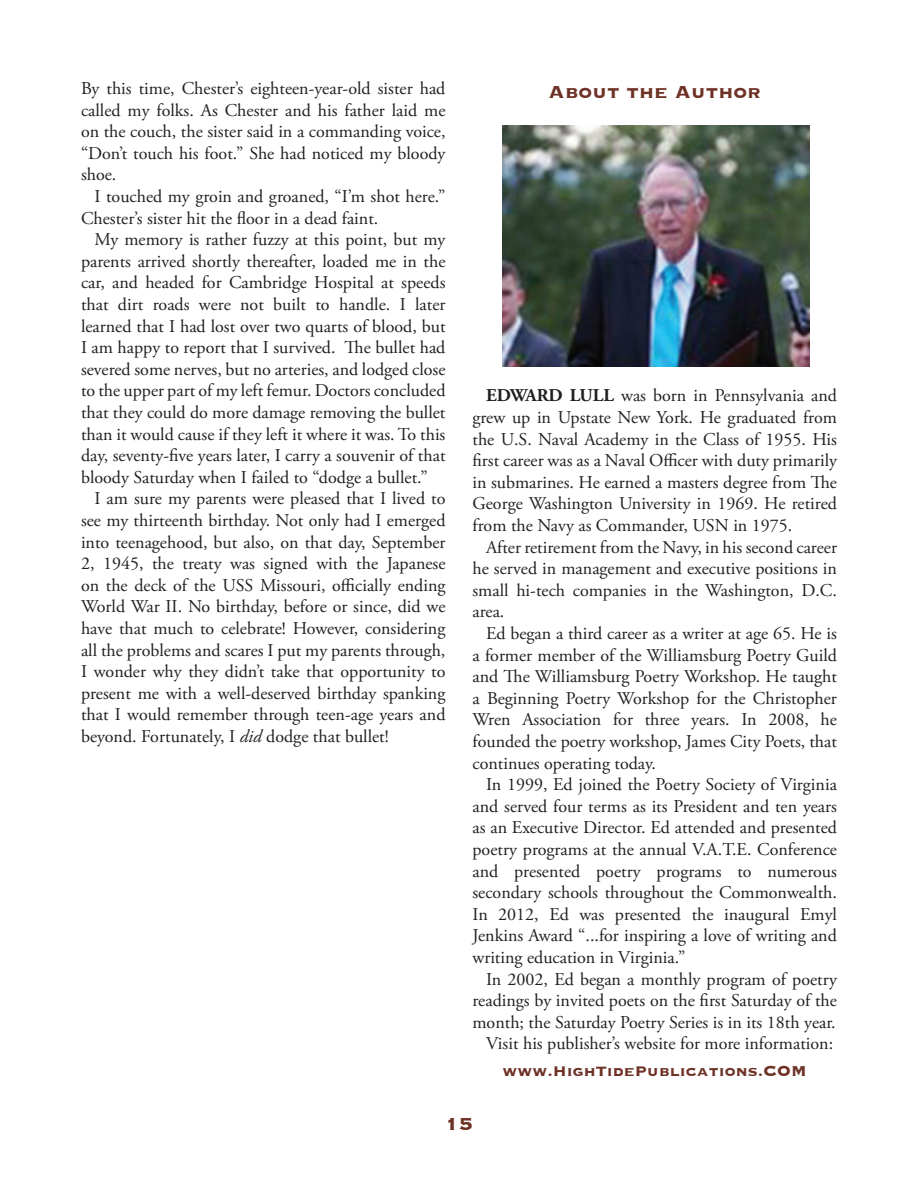
<style>
.page{position:relative;width:918px;height:1188px;background:#fff}
.page>*{position:absolute;margin:0;border:0;box-sizing:border-box;transform-origin:0 0}
.t1{font:700 22.5px "Copperplate";color:#6e3125}
.t2{font:18px/21.6px "Adobe Garamond Pro";color:#231f20;text-align:justify}
.t3{font:700 18px "Copperplate";color:#6e3125}
.s1{font-style:italic}
.s2{font-weight:700}
.s3{font-size:22.5px}
</style>
<div class="page">
<img style="left:503px;top:125px;width:307px;height:242px">
<p class="t2" style="left:81px;top:78px;width:366px">By this time, Chester’s eighteen-year-old sister had called my folks. As Chester and his father laid me on the couch, the sister said in a commanding voice, “Don’t touch his foot.” She had noticed my bloody shoe.</p>
<p class="t2" style="left:81px;top:186px;width:366px;text-indent:14px">I touched my groin and groaned, “I’m shot here.”<br>Chester’s sister hit the floor in a dead faint.</p>
<p class="t2" style="left:94px;top:229px;width:353px">My memory is rather fuzzy at this point, but my</p>
<p class="t2" style="left:81px;top:251px;width:366px">parents arrived shortly thereafter, loaded me in the</p>
<p class="t2" style="left:81px;top:273px;width:366px">car, and headed for Cambridge Hospital at speeds</p>
<p class="t2" style="left:81px;top:294px;width:366px">that dirt roads were not built to handle. I later</p>
<p class="t2" style="left:81px;top:316px;width:366px">learned that I had lost over two quarts of blood, but</p>
<p class="t2" style="left:81px;top:337px;width:366px">I am happy to report that I survived. The bullet had</p>
<p class="t2" style="left:81px;top:359px;width:366px">severed some nerves, but no arteries, and lodged close</p>
<p class="t2" style="left:81px;top:381px;width:366px">to the upper part of my left femur. Doctors concluded</p>
<p class="t2" style="left:81px;top:402px;width:366px">that they could do more damage removing the bullet</p>
<p class="t2" style="left:81px;top:424px;width:366px">than it would cause if they left it where it was. To this</p>
<p class="t2" style="left:81px;top:445px;width:366px">day, seventy-five years later, I carry a souvenir of that</p>
<p class="t2" style="left:81px;top:467px;width:348px">bloody Saturday when I failed to “dodge a bullet.”</p>
<p class="t2" style="left:94px;top:489px;width:352px">I am sure my parents were pleased that I lived to</p>
<p class="t2" style="left:81px;top:510px;width:366px">see my thirteenth birthday. Not only had I emerged</p>
<p class="t2" style="left:81px;top:532px;width:366px">into teenagehood, but also, on that day, September</p>
<p class="t2" style="left:81px;top:553px;width:366px">2, 1945, the treaty was signed with the Japanese</p>
<p class="t2" style="left:81px;top:575px;width:366px">on the deck of the USS Missouri, officially ending</p>
<p class="t2" style="left:81px;top:597px;width:366px">World War II. No birthday, before or since, did we</p>
<p class="t2" style="left:81px;top:618px;width:366px">have that much to celebrate! However, considering</p>
<p class="t2" style="left:81px;top:640px;width:366px">all the problems and scares I put my parents through,</p>
<p class="t2" style="left:81px;top:661px;width:366px">I wonder why they didn’t take that opportunity to</p>
<p class="t2" style="left:81px;top:683px;width:366px">present me with a well-deserved birthday spanking</p>
<p class="t2" style="left:81px;top:705px;width:366px">that I would remember through teen-age years and</p>
<p class="t2" style="left:81px;top:726px;width:309px">beyond. Fortunately, I <span class="s1">did</span> dodge that bullet!</p>
<p class="t1" style="left:548px;top:77px;width:214px">About the Author</p>
<p class="t2" style="left:472px;top:385px;width:366px;text-indent:14px"><span class="s2">EDWARD LULL</span> was born in Pennsylvania and grew up in Upstate New York. He graduated from the U.S. Naval Academy in the Class of 1955. His first career was as a Naval Officer with duty primarily in submarines. He earned a masters degree from The George Washington University in 1969. He retired from the Navy as Commander, USN in 1975.</p>
<p class="t2" style="left:472px;top:537px;width:366px;text-indent:14px">After retirement from the Navy, in his second career he served in management and executive positions in small hi-tech companies in the Washington, D.C. area.</p>
<p class="t2" style="left:472px;top:623px;width:366px;text-indent:14px">Ed began a third career as a writer at age 65. He is a former member of the Williamsburg Poetry Guild and The Williamsburg Poetry Workshop. He taught a Beginning Poetry Workshop for the Christopher Wren Association for three years. In 2008, he founded the poetry workshop, James City Poets, that continues operating today.</p>
<p class="t2" style="left:472px;top:774px;width:366px;text-indent:14px">In 1999, Ed joined the Poetry Society of Virginia and served four terms as its President and ten years as an Executive Director. Ed attended and presented poetry programs at the annual V.A.T.E. Conference and presented poetry programs to numerous secondary schools throughout the Commonwealth.<br>In 2012, Ed was presented the inaugural Emyl Jenkins Award “...for inspiring a love of writing and writing education in Virginia.”</p>
<p class="t2" style="left:472px;top:969px;width:366px;text-align:right">In 2002, Ed began a monthly program of poetry readings by invited poets on the first Saturday of the month; the Saturday Poetry Series is in its 18th year.<br>Visit his publisher’s website for more information:</p>
<p class="t3" style="left:502px;top:1060px;width:306px">www.HighTidePublications.<span class="s3">com</span></p>
<p class="t1" style="left:445px;top:1109px;width:29px">15</p>
</div>
